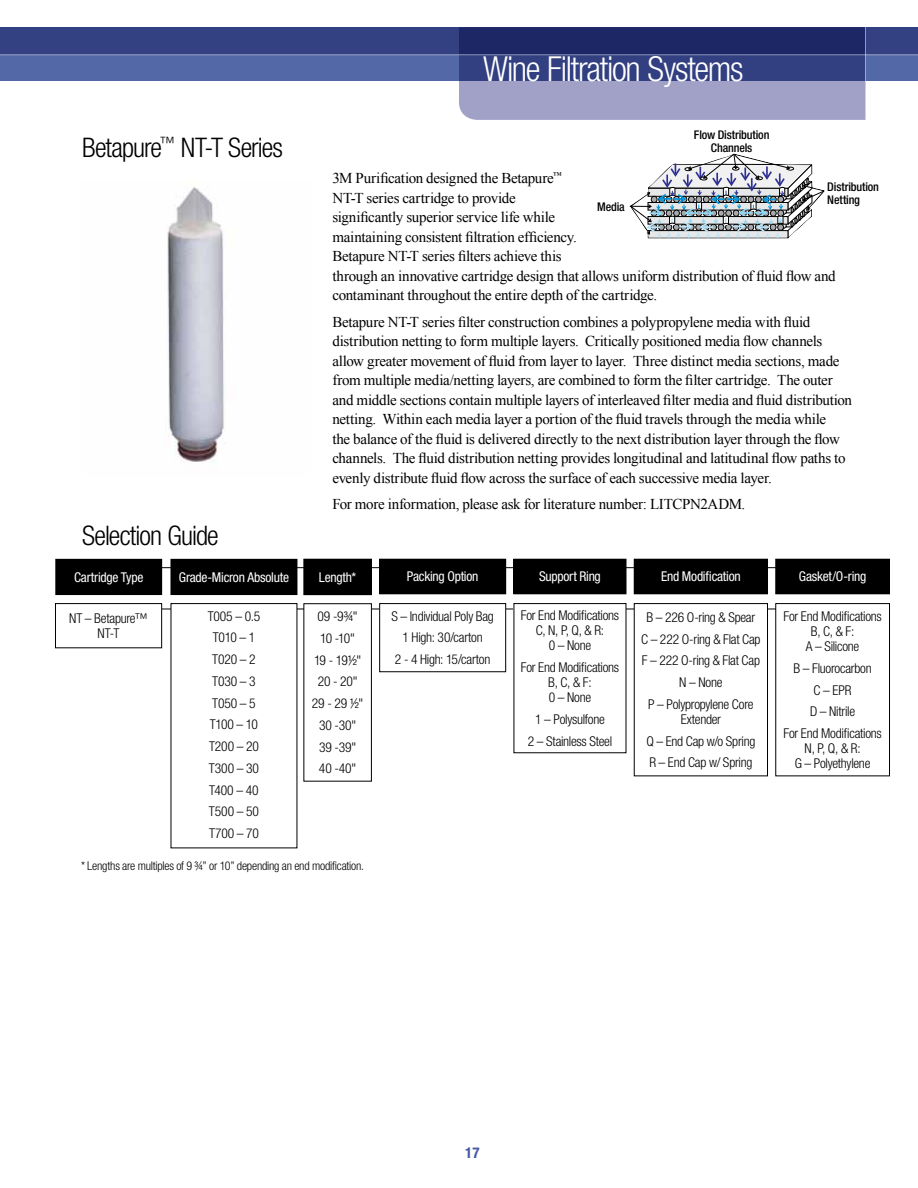
<style>
.page{position:relative;width:918px;height:1188px;background:#fff}
.page>*{position:absolute;margin:0;border:0;box-sizing:border-box;transform-origin:0 0}
.t1{font:300 condensed 34.5px "Helvetica Neue LT Std";letter-spacing:-.035em;color:#fff}
.t2{font:300 condensed 27px "Helvetica Neue LT Std";letter-spacing:-.035em;color:#000}
.t3{font:15px/19.5px "Times New Roman";letter-spacing:-.02em;color:#000}
.t4{font:700 condensed 15px "Helvetica Neue LT Std";color:#4859a3}
.t5{font:300 condensed 13.5px/21.8px "Helvetica Neue LT Std";letter-spacing:-.02em;color:#000;text-align:center}
.t6{font:condensed 13.5px "Helvetica Neue LT Std";letter-spacing:-.02em;color:#fff}
.t7{font:300 condensed 12px "Helvetica Neue LT Std";letter-spacing:-.015em;color:#000}
.t8{font:500 condensed 12px/13.5px "Helvetica Neue LT Std";letter-spacing:-.01em;color:#000}
.t9{font:500 condensed 7.2px/7.2px "Helvetica Neue LT Std";color:#000;text-align:center}
</style>
<div class="page">
<svg style="left:0;top:27px;width:918px;height:54px;background:#435493"></svg>
<svg style="left:459px;top:27px;width:407px;height:93px;background:#5b6297"></svg>
<hr style="left:0;top:54px;width:918px;height:1px;background:#fff">
<hr style="left:865px;top:26px;width:1px;height:55px;background:#fff">
<img style="left:167px;top:187px;width:57px;height:276px">
<svg style="left:629px;top:153px;width:179px;height:85px"></svg>
<hr style="left:157px;top:609px;width:725px;height:1px;background:#000">
<div style="left:56px;top:559px;width:106px;height:36px;background:#000"></div>
<div style="left:171px;top:559px;width:126px;height:36px;background:#000"></div>
<div style="left:171px;top:604px;width:126px;height:244px;background:#fff"></div>
<div style="left:634px;top:604px;width:134px;height:172px;background:#fff"></div>
<div style="left:634px;top:603px;width:134px;height:173px;border:1px solid #000"></div>
<div style="left:380px;top:604px;width:126px;height:68px;background:#fff"></div>
<div style="left:379px;top:603px;width:127px;height:69px;border:1px solid #000"></div>
<div style="left:776px;top:604px;width:114px;height:172px;background:#fff"></div>
<div style="left:775px;top:603px;width:115px;height:173px;border:1px solid #000"></div>
<div style="left:55px;top:604px;width:107px;height:44px;background:#fff"></div>
<div style="left:55px;top:603px;width:107px;height:45px;border:1px solid #000"></div>
<div style="left:304px;top:604px;width:67px;height:177px;background:#fff"></div>
<div style="left:303px;top:603px;width:69px;height:179px;border:1px solid #000"></div>
<div style="left:634px;top:559px;width:134px;height:35px;background:#000"></div>
<div style="left:380px;top:559px;width:126px;height:35px;background:#000"></div>
<div style="left:776px;top:559px;width:114px;height:35px;background:#000"></div>
<div style="left:304px;top:559px;width:67px;height:36px;background:#000"></div>
<div style="left:303px;top:559px;width:69px;height:36px;border:1px solid #000"></div>
<hr style="left:122px;top:567px;width:758px;height:1px;background:#000">
<div style="left:514px;top:604px;width:112px;height:149px;background:#fff"></div>
<div style="left:514px;top:559px;width:112px;height:35px;background:#000"></div>
<h2 class="t2" style="left:82px;top:132px;width:202px">Betapure<sup>™</sup> NT-T Series</h2>
<h2 class="t2" style="left:82px;top:520px;width:138px">Selection Guide</h2>
<h1 class="t1" style="left:483px;top:49px;width:262px">Wine Filtration Systems</h1>
<p class="t8" style="left:694px;top:128px;width:77px;text-align:center">Flow Distribution<br>Channels</p>
<p class="t9" style="left:711px;top:138px;width:48px">Flow Distribution<br>Channels</p>
<p class="t3" style="left:332px;top:168px;width:505px">3M Purification designed the Betapure<sup>™<br></sup>NT-T series cartridge to provide<br>significantly superior service life while<br>maintaining consistent filtration efficiency.<br>Betapure NT-T series filters achieve this<br>through an innovative cartridge design that allows uniform distribution of fluid flow and contaminant throughout the entire depth of the cartridge.</p>
<p class="t3" style="left:332px;top:312px;width:521px">Betapure NT-T series filter construction combines a polypropylene media with fluid distribution netting to form multiple layers. Critically positioned media flow channels allow greater movement of fluid from layer to layer. Three distinct media sections, made from multiple media/netting layers, are combined to form the filter cartridge. The outer and middle sections contain multiple layers of interleaved filter media and fluid distribution netting. Within each media layer a portion of the fluid travels through the media while<br>the balance of the fluid is delivered directly to the next distribution layer through the flow channels. The fluid distribution netting provides longitudinal and latitudinal flow paths to evenly distribute fluid flow across the surface of each successive media layer.</p>
<p class="t3" style="left:332px;top:494px;width:414px">For more information, please ask for literature number: LITCPN2ADM.</p>
<p class="t8" style="left:827px;top:180px;width:53px">Distribution<br>Netting</p>
<p class="t9" style="left:828px;top:183px;width:33px">Distribution<br>Netting</p>
<p class="t8" style="left:597px;top:200px;width:29px">Media</p>
<p class="t9" style="left:605px;top:202px;width:18px">Media</p>
<p class="t6" style="left:319px;top:569px;width:39px">Length*</p>
<p class="t6" style="left:407px;top:569px;width:73px">Packing Option</p>
<p class="t6" style="left:661px;top:569px;width:81px">End Modification</p>
<p class="t6" style="left:799px;top:569px;width:69px">Gasket/O-ring</p>
<p class="t5" style="left:521px;top:608px;width:100px;line-height:15px">For End Modifications<br>C, N, P, Q, &amp; R:<br>0 – None</p>
<p class="t5" style="left:521px;top:660px;width:100px;line-height:15px">For End Modifications<br>B, C, &amp; F:<br>0 – None</p>
<p class="t5" style="left:528px;top:708px;width:86px">1 – Polysulfone<br>2 – Stainless Steel</p>
<p class="t6" style="left:539px;top:569px;width:63px">Support Ring</p>
<p class="t6" style="left:74px;top:569px;width:71px">Cartridge Type</p>
<p class="t6" style="left:179px;top:569px;width:112px">Grade-Micron Absolute</p>
<p class="t5" style="left:208px;top:605px;width:54px;text-align:left">T005 – 0.5<br>T010 – 1<br>T020 – 2<br>T030 – 3<br>T050 – 5<br>T100 – 10<br>T200 – 20<br>T300 – 30<br>T400 – 40<br>T500 – 50<br>T700 – 70</p>
<p class="t5" style="left:641px;top:606px;width:121px">B – 226 O-ring &amp; Spear<br>C – 222 O-ring &amp; Flat Cap<br>F – 222 O-ring &amp; Flat Cap<br>N – None<br>P – Polypropylene Core</p>
<p class="t5" style="left:391px;top:605px;width:104px">S – Individual Poly Bag<br>1 High: 30/carton<br>2 - 4 High: 15/carton</p>
<p class="t5" style="left:783px;top:609px;width:100px;line-height:15px">For End Modifications<br>B, C, &amp; F:<br>A – Silicone</p>
<p class="t5" style="left:783px;top:657px;width:100px">B – Fluorocarbon<br>C – EPR<br>D – Nitrile<br>For End Modifications</p>
<p class="t5" style="left:795px;top:741px;width:77px;line-height:15px">N, P, Q, &amp; R:<br>G – Polyethylene</p>
<p class="t5" style="left:69px;top:611px;width:80px;line-height:15px">NT – Betapure™<br>NT-T</p>
<p class="t5" style="left:312px;top:605px;width:53px">09 -9¾"<br>10 -10"<br>19 - 19½"<br>20 - 20"<br>29 - 29 ½"<br>30 -30"<br>39 -39"<br>40 -40"</p>
<p class="t5" style="left:646px;top:708px;width:111px">Extender<br>Q – End Cap w/o Spring<br>R – End Cap w/ Spring</p>
<p class="t7" style="left:81px;top:859px;width:285px">* Lengths are multiples of 9 ¾” or 10” depending an end modification.</p>
<p class="t4" style="left:465px;top:1144px;width:16px">17</p>
</div>
